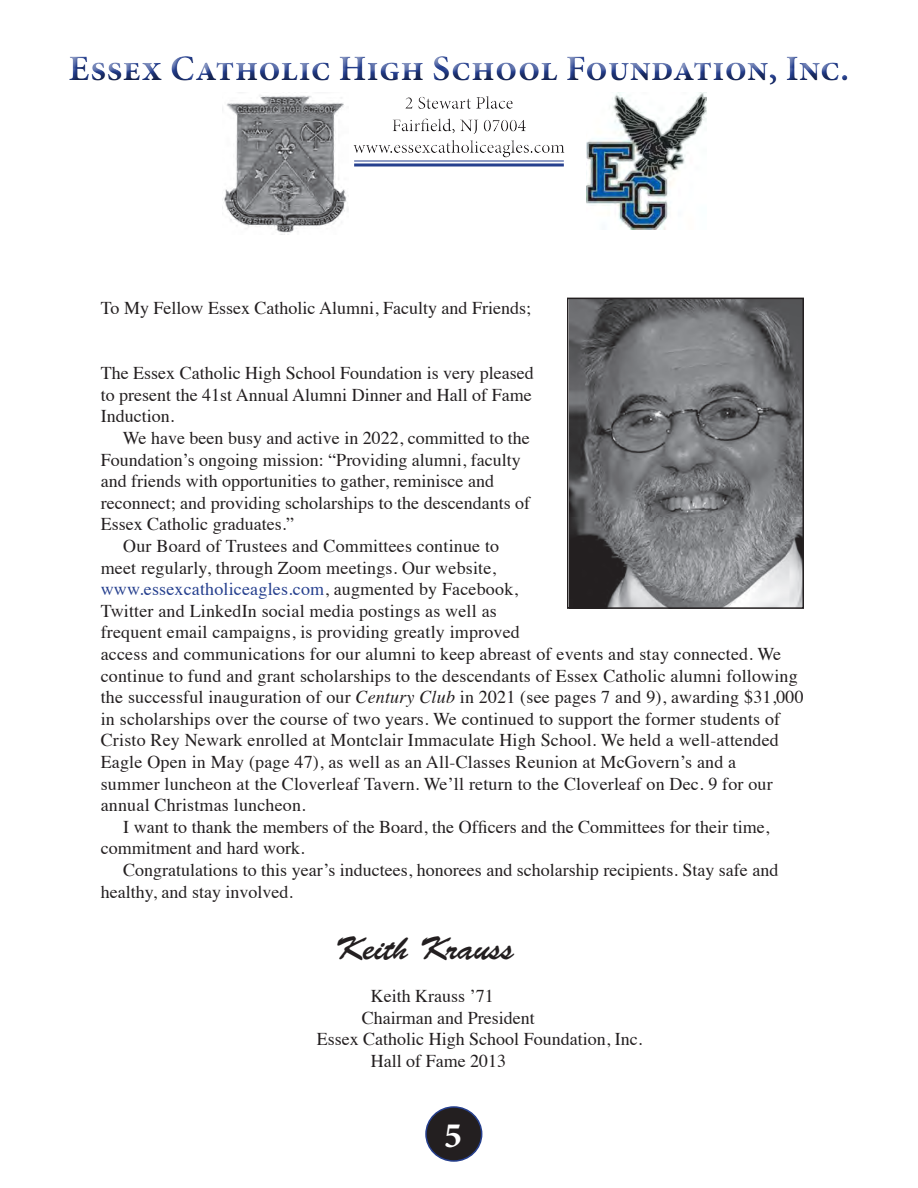
<style>
.page{position:relative;width:918px;height:1188px;background:#fff}
.page>*{position:absolute;margin:0;border:0;box-sizing:border-box;transform-origin:0 0}
.t1{font:700 36px "Minion Pro";color:#253f8e}
.t2{font:700 36px "Minion Pro";color:#fff}
.t3{font:33px "Brush Script Std";color:#231f20}
.t4{font:18px/21.6px "Times";letter-spacing:.01em;color:#231f20}
.s1{color:#253f8e}
.s2{font-style:italic}
</style>
<div class="page">
<div style="left:61px;top:49px;width:797px;height:119px;background:#231f20;opacity:.75"></div>
<img style="left:222px;top:92px;width:126px;height:143px">
<img style="left:587px;top:92px;width:120px;height:138px">
<hr style="left:354px;top:160px;width:210px;height:2px;background:#253f8e">
<hr style="left:354px;top:164px;width:210px;height:2px;background:#253f8e">
<div style="left:426px;top:1107px;width:56px;height:54px;background:#231f20;border-radius:50%"></div>
<div style="left:425px;top:1106px;width:57px;height:56px;border:2px solid #253f8e;border-radius:50%"></div>
<img style="left:570px;top:301px;width:231px;height:305px">
<div style="left:567px;top:298px;width:237px;height:311px;border:2px solid #231f20"></div>
<h1 class="t1" style="left:69px;top:43px;width:782px">Essex Catholic High School Foundation, Inc.</h1>
<p class="t4" style="left:101px;top:296px;width:432px">To My Fellow Essex Catholic Alumni, Faculty and Friends;</p>
<p class="t4" style="left:101px;top:361px;width:434px;text-align:justify">The Essex Catholic High School Foundation is very pleased to present the 41st Annual Alumni Dinner and Hall of Fame Induction.</p>
<p class="t4" style="left:101px;top:426px;width:431px;text-indent:22px">We have been busy and active in 2022, committed to the<br>Foundation’s ongoing mission: “Providing alumni, faculty and friends with opportunities to gather, reminisce and</p>
<p class="t4" style="left:101px;top:490px;width:431px">reconnect; and providing scholarships to the descendants of<br>Essex Catholic graduates.”</p>
<p class="t4" style="left:123px;top:534px;width:377px">Our Board of Trustees and Committees continue to</p>
<p class="t4" style="left:101px;top:555px;width:397px">meet regularly, through Zoom meetings. Our website,</p>
<p class="t4" style="left:101px;top:577px;width:704px"><span class="s1">www.essexcatholiceagles.com</span>, augmented by Facebook,<br>Twitter and LinkedIn social media postings as well as<br>frequent email campaigns, is providing greatly improved<br>access and communications for our alumni to keep abreast of events and stay connected. We continue to fund and grant scholarships to the descendants of Essex Catholic alumni following the successful inauguration of our <span class="s2">Century Club</span> in 2021 (see pages 7 and 9), awarding $31,000 in scholarships over the course of two years. We continued to support the former students of Cristo Rey Newark enrolled at Montclair Immaculate High School. We held a well-attended Eagle Open in May (page 47), as well as an All-Classes Reunion at McGovern’s and a</p>
<p class="t4" style="left:101px;top:771px;width:674px">summer luncheon at the Cloverleaf Tavern. We’ll return to the Cloverleaf on Dec. 9 for our annual Christmas luncheon.</p>
<p class="t4" style="left:101px;top:814px;width:670px;text-indent:22px">I want to thank the members of the Board, the Officers and the Committees for their time, commitment and hard work.</p>
<p class="t4" style="left:101px;top:858px;width:679px;text-indent:22px">Congratulations to this year’s inductees, honorees and scholarship recipients. Stay safe and healthy, and stay involved.</p>
<p class="t3" style="left:335px;top:930px;width:180px">Keith Krauss</p>
<p class="t4" style="left:371px;top:984px;width:124px">Keith Krauss ’71</p>
<p class="t4" style="left:362px;top:1005px;width:174px">Chairman and President</p>
<p class="t4" style="left:317px;top:1027px;width:327px">Essex Catholic High School Foundation, Inc.</p>
<p class="t4" style="left:371px;top:1048px;width:137px">Hall of Fame 2013</p>
<p class="t2" style="left:444px;top:1110px;width:19px">5</p>
</div>
